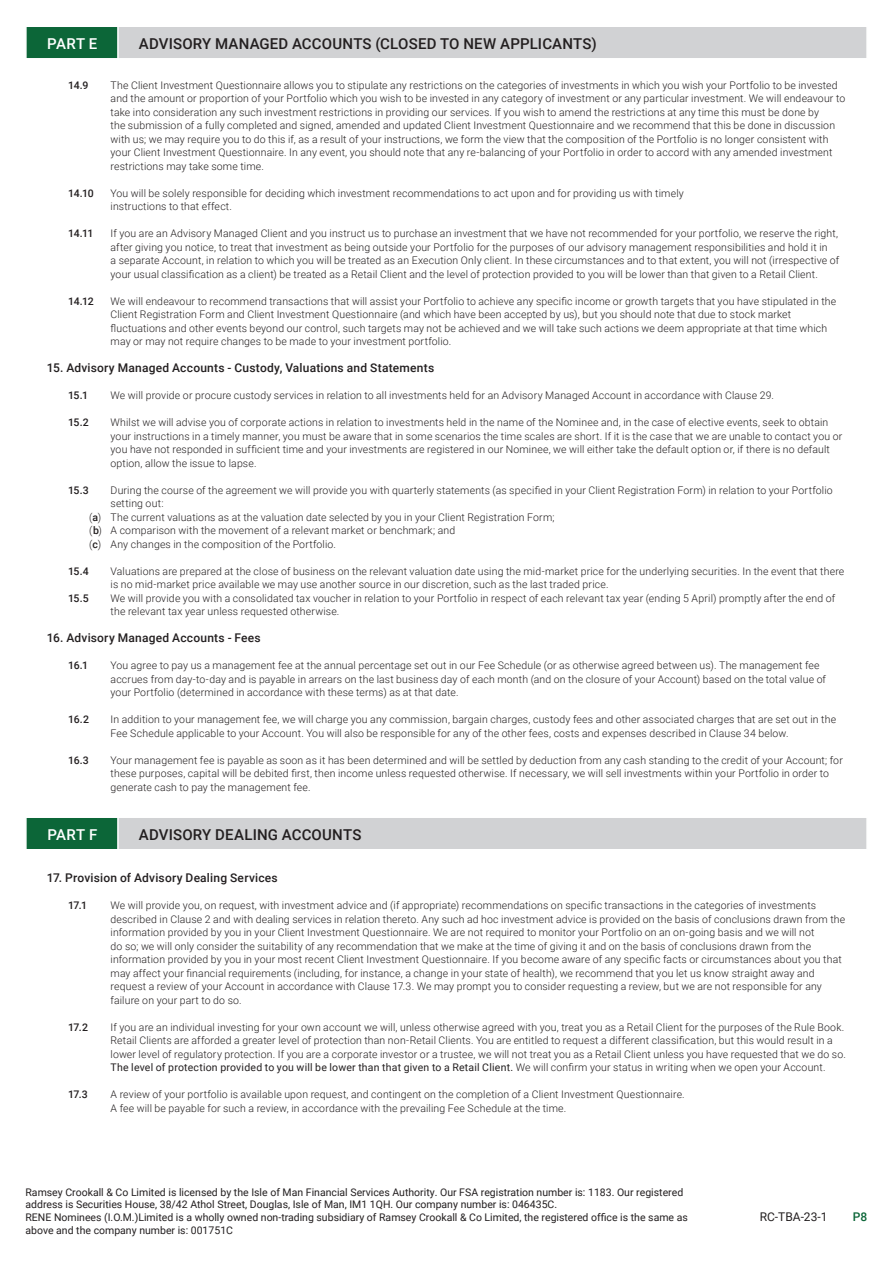
<style>
.page{position:relative;width:893px;height:1263px;background:#fff}
.page>*{position:absolute;margin:0;border:0;box-sizing:border-box;transform-origin:0 0}
.t1{font:500 15px "Roboto";letter-spacing:.01em;color:#231f20}
.t2{font:500 15px "Roboto";letter-spacing:.015em;color:#fff}
.t3{font:500 12px "Roboto";letter-spacing:.015em;color:#231f20}
.t4{font:12px "Roboto";color:#231f20}
.t5{font:500 12px "Roboto";color:#0c6638}
.t6{font:300 10.5px/13.5px "Roboto";letter-spacing:.015em;color:#231f20}
.t7{font:10.5px/12.6px "Roboto";color:#231f20}
.t8{font:500 10.5px "Roboto";letter-spacing:-.035em;color:#231f20}
.s1{font-weight:500}
.s2{font-weight:400}
</style>
<div class="page">
<div style="left:25px;top:26px;width:843px;height:34px;background:#d1d2d4;border:2px solid #fff"></div>
<div style="left:25px;top:26px;width:94px;height:34px;background:#0c6638;border:2px solid #fff"></div>
<div style="left:25px;top:816px;width:843px;height:34px;background:#d1d2d4;border:2px solid #fff"></div>
<div style="left:25px;top:816px;width:94px;height:34px;background:#0c6638;border:2px solid #fff"></div>
<h1 class="t2" style="left:47px;top:33px;width:52px">PART E</h1>
<h1 class="t1" style="left:139px;top:33px;width:459px">ADVISORY MANAGED ACCOUNTS (CLOSED TO NEW APPLICANTS)</h1>
<p class="t8" style="left:68px;top:78px;width:22px">14.9</p>
<p class="t6" style="left:111px;top:78px;width:736px">The Client Investment Questionnaire allows you to stipulate any restrictions on the categories of investments in which you wish your Portfolio to be invested and the amount or proportion of your Portfolio which you wish to be invested in any category of investment or any particular investment. We will endeavour to take into consideration any such investment restrictions in providing our services. If you wish to amend the restrictions at any time this must be done by<br>the submission of a fully completed and signed, amended and updated Client Investment Questionnaire and we recommend that this be done in discussion with us; we may require you to do this if, as a result of your instructions, we form the view that the composition of the Portfolio is no longer consistent with your Client Investment Questionnaire. In any event, you should note that any re-balancing of your Portfolio in order to accord with any amended investment restrictions may take some time.</p>
<p class="t8" style="left:68px;top:186px;width:27px">14.10</p>
<p class="t6" style="left:111px;top:186px;width:575px">You will be solely responsible for deciding which investment recommendations to act upon and for providing us with timely instructions to that effect.</p>
<p class="t8" style="left:68px;top:226px;width:27px">14.11</p>
<p class="t6" style="left:111px;top:226px;width:730px">If you are an Advisory Managed Client and you instruct us to purchase an investment that we have not recommended for your portfolio, we reserve the right, after giving you notice, to treat that investment as being outside your Portfolio for the purposes of our advisory management responsibilities and hold it in<br>a separate Account, in relation to which you will be treated as an Execution Only client. In these circumstances and to that extent, you will not (irrespective of your usual classification as a client) be treated as a Retail Client and the level of protection provided to you will be lower than that given to a Retail Client.</p>
<p class="t8" style="left:68px;top:294px;width:27px">14.12</p>
<p class="t6" style="left:111px;top:294px;width:727px">We will endeavour to recommend transactions that will assist your Portfolio to achieve any specific income or growth targets that you have stipulated in the Client Registration Form and Client Investment Questionnaire (and which have been accepted by us), but you should note that due to stock market fluctuations and other events beyond our control, such targets may not be achieved and we will take such actions we deem appropriate at that time which may or may not require changes to be made to your investment portfolio.</p>
<p class="t3" style="left:47px;top:359px;width:389px">15. Advisory Managed Accounts - Custody, Valuations and Statements</p>
<p class="t8" style="left:68px;top:388px;width:21px">15.1</p>
<p class="t6" style="left:111px;top:388px;width:665px">We will provide or procure custody services in relation to all investments held for an Advisory Managed Account in accordance with Clause 29.</p>
<p class="t8" style="left:68px;top:415px;width:22px">15.2</p>
<p class="t6" style="left:111px;top:415px;width:733px">Whilst we will advise you of corporate actions in relation to investments held in the name of the Nominee and, in the case of elective events, seek to obtain your instructions in a timely manner, you must be aware that in some scenarios the time scales are short. If it is the case that we are unable to contact you or you have not responded in sufficient time and your investments are registered in our Nominee, we will either take the default option or, if there is no default option, allow the issue to lapse.</p>
<p class="t8" style="left:68px;top:483px;width:22px">15.3</p>
<p class="t6" style="left:111px;top:483px;width:724px">During the course of the agreement we will provide you with quarterly statements (as specified in your Client Registration Form) in relation to your Portfolio</p>
<p class="t6" style="left:111px;top:496px;width:55px">setting out:</p>
<p class="t6" style="left:89px;top:510px;width:467px">(<span class="s1">a</span>) The current valuations as at the valuation date selected by you in your Client Registration Form;</p>
<p class="t6" style="left:89px;top:523px;width:367px">(<span class="s1">b</span>) A comparison with the movement of a relevant market or benchmark; and</p>
<p class="t6" style="left:89px;top:537px;width:248px">(<span class="s1">c</span>) Any changes in the composition of the Portfolio.</p>
<p class="t8" style="left:68px;top:564px;width:22px">15.4</p>
<p class="t6" style="left:111px;top:564px;width:735px">Valuations are prepared at the close of business on the relevant valuation date using the mid-market price for the underlying securities. In the event that there is no mid-market price available we may use another source in our discretion, such as the last traded price.</p>
<p class="t8" style="left:68px;top:591px;width:22px">15.5</p>
<p class="t6" style="left:111px;top:591px;width:726px">We will provide you with a consolidated tax voucher in relation to your Portfolio in respect of each relevant tax year (ending 5 April) promptly after the end of the relevant tax year unless requested otherwise.</p>
<p class="t3" style="left:47px;top:629px;width:216px">16. Advisory Managed Accounts - Fees</p>
<p class="t8" style="left:68px;top:658px;width:22px">16.1</p>
<p class="t6" style="left:111px;top:658px;width:717px">You agree to pay us a management fee at the annual percentage set out in our Fee Schedule (or as otherwise agreed between us). The management fee accrues from day-to-day and is payable in arrears on the last business day of each month (and on the closure of your Account) based on the total value of your Portfolio (determined in accordance with these terms) as at that date.</p>
<p class="t8" style="left:68px;top:712px;width:22px">16.2</p>
<p class="t6" style="left:111px;top:712px;width:727px">In addition to your management fee, we will charge you any commission, bargain charges, custody fees and other associated charges that are set out in the<br>Fee Schedule applicable to your Account. You will also be responsible for any of the other fees, costs and expenses described in Clause 34 below.</p>
<p class="t8" style="left:68px;top:753px;width:22px">16.3</p>
<p class="t6" style="left:111px;top:753px;width:734px">Your management fee is payable as soon as it has been determined and will be settled by deduction from any cash standing to the credit of your Account; for these purposes, capital will be debited first, then income unless requested otherwise. If necessary, we will sell investments within your Portfolio in order to generate cash to pay the management fee.</p>
<h1 class="t2" style="left:47px;top:824px;width:51px">PART F</h1>
<h1 class="t1" style="left:139px;top:824px;width:224px">ADVISORY DEALING ACCOUNTS</h1>
<p class="t3" style="left:47px;top:869px;width:232px">17. Provision of Advisory Dealing Services</p>
<p class="t8" style="left:68px;top:898px;width:21px">17.1</p>
<p class="t6" style="left:111px;top:898px;width:736px">We will provide you, on request, with investment advice and (if appropriate) recommendations on specific transactions in the categories of investments described in Clause 2 and with dealing services in relation thereto. Any such ad hoc investment advice is provided on the basis of conclusions drawn from the information provided by you in your Client Investment Questionnaire. We are not required to monitor your Portfolio on an on-going basis and we will not<br>do so; we will only consider the suitability of any recommendation that we make at the time of giving it and on the basis of conclusions drawn from the information provided by you in your most recent Client Investment Questionnaire. If you become aware of any specific facts or circumstances about you that may affect your financial requirements (including, for instance, a change in your state of health), we recommend that you let us know straight away and request a review of your Account in accordance with Clause 17.3. We may prompt you to consider requesting a review, but we are not responsible for any failure on your part to do so.</p>
<p class="t8" style="left:68px;top:1020px;width:21px">17.2</p>
<p class="t6" style="left:111px;top:1020px;width:737px">If you are an individual investing for your own account we will, unless otherwise agreed with you, treat you as a Retail Client for the purposes of the Rule Book.<br>Retail Clients are afforded a greater level of protection than non-Retail Clients. You are entitled to request a different classification, but this would result in a lower level of regulatory protection. If you are a corporate investor or a trustee, we will not treat you as a Retail Client unless you have requested that we do so.<br><span class="s2">The level of protection provided to you will be lower than that given to a Retail Client.</span> We will confirm your status in writing when we open your Account.</p>
<p class="t8" style="left:68px;top:1087px;width:21px">17.3</p>
<p class="t6" style="left:111px;top:1087px;width:576px">A review of your portfolio is available upon request, and contingent on the completion of a Client Investment Questionnaire.<br>A fee will be payable for such a review, in accordance with the prevailing Fee Schedule at the time.</p>
<p class="t7" style="left:26px;top:1185px;width:664px">Ramsey Crookall &amp; Co Limited is licensed by the Isle of Man Financial Services Authority. Our FSA registration number is: 1183. Our registered address is Securities House, 38/42 Athol Street, Douglas, Isle of Man, IM1 1QH. Our company number is: 046435C.<br>RENE Nominees (I.O.M.)Limited is a wholly owned non-trading subsidiary of Ramsey Crookall &amp; Co Limited, the registered office is the same as above and the company number is: 001751C</p>
<p class="t4" style="left:760px;top:1209px;width:69px">RC-TBA-23-1</p>
<p class="t5" style="left:853px;top:1209px;width:16px">P8</p>
</div>
